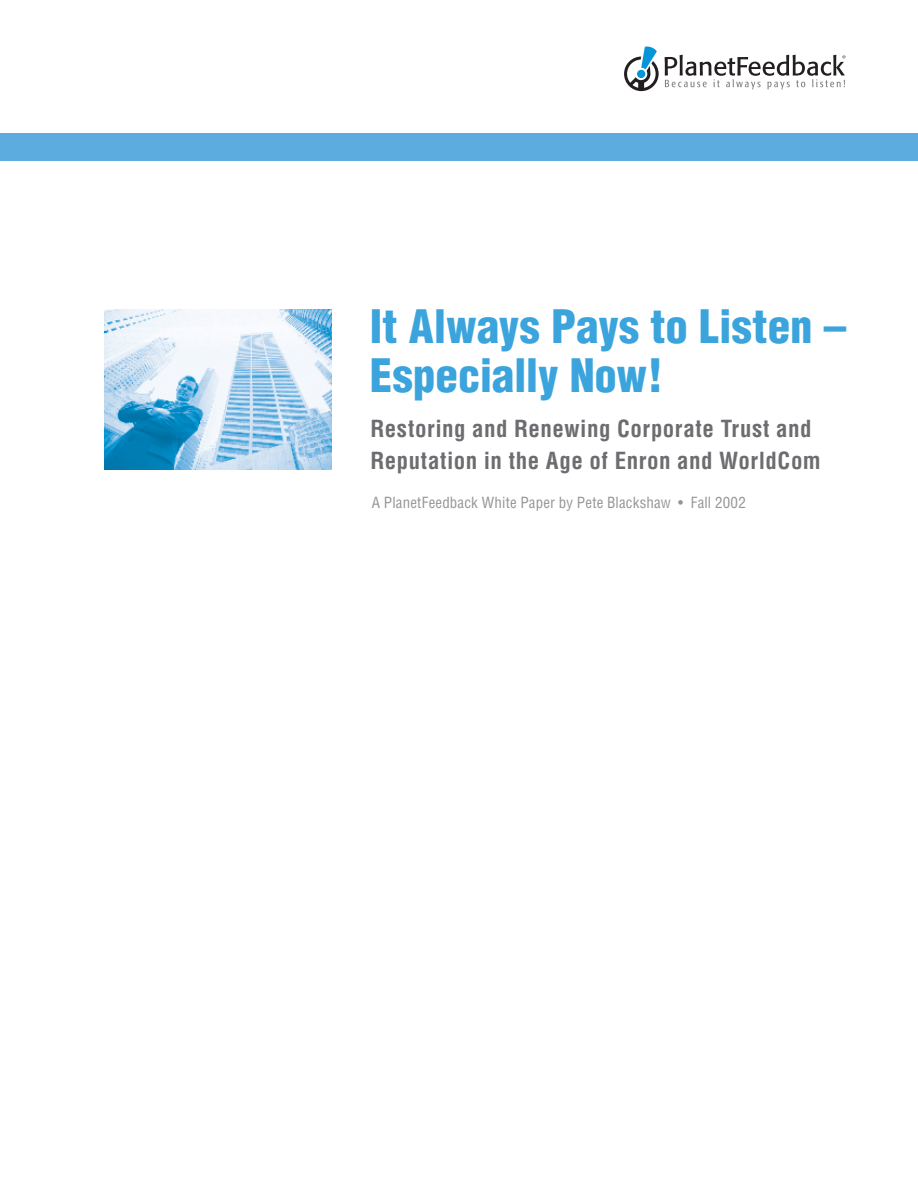
<style>
.page{position:relative;width:918px;height:1188px;background:#fff}
.page>*{position:absolute;margin:0;border:0;box-sizing:border-box;transform-origin:0 0}
.t1{font:900 condensed 45px/49.5px "Helvetica";color:#3ba4dc}
.t2{font:700 condensed 22.95px/32.4px "Helvetica";letter-spacing:.02em;color:#6c6d70}
.t3{font:condensed 15px "Helvetica";letter-spacing:.01em;color:#939598}
</style>
<div class="page">
<img style="left:105px;top:310px;width:226px;height:160px">
<div style="left:0;top:134px;width:918px;height:27px;background:#5cacdf"></div>
<svg style="left:665px;top:55px;width:180px;height:34px"></svg>
<svg style="left:624px;top:46px;width:35px;height:45px"></svg>
<h1 class="t1" style="left:370px;top:301px;width:478px">It Always Pays to Listen –<br>Especially Now!</h1>
<p class="t2" style="left:370px;top:412px;width:452px">Restoring and Renewing Corporate Trust and<br>Reputation in the Age of Enron and WorldCom</p>
<p class="t3" style="left:372px;top:493px;width:376px">A PlanetFeedback White Paper by Pete Blackshaw • Fall 2002</p>
</div>
